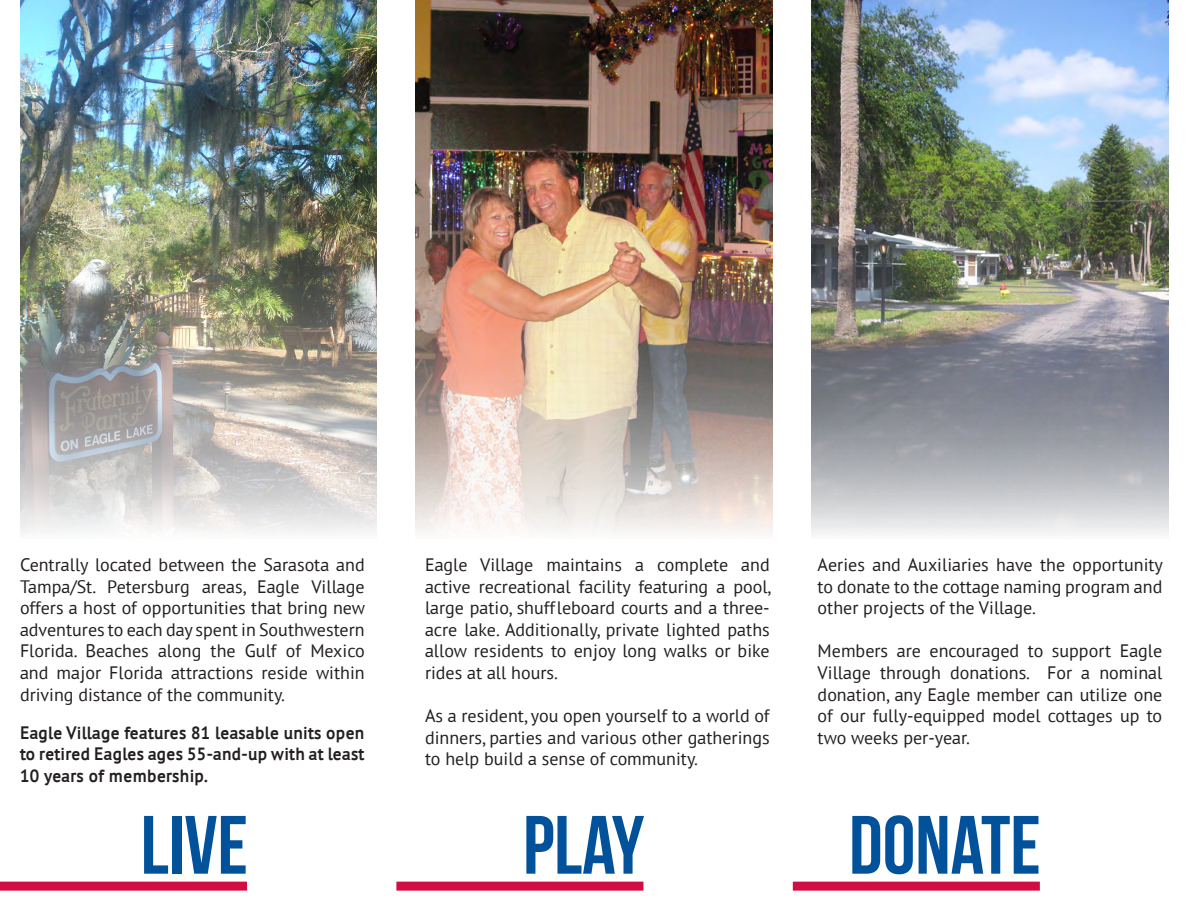
<style>
.page{position:relative;width:1188px;height:918px;background:#fff}
.page>*{position:absolute;margin:0;border:0;box-sizing:border-box;transform-origin:0 0}
.t1{font:82.5px "Bebas Neue";color:#01529a}
.t2{font:18px/21.6px "Sheep Sans";color:#231f20;text-align:justify}
.t3{font:700 18px/21.6px "Sheep Sans";color:#231f20;text-align:justify}
</style>
<div class="page">
<img style="left:20px;top:0;width:356px;height:532px">
<img style="left:812px;top:0;width:356px;height:534px">
<div style="left:793px;top:882px;width:247px;height:9px;background:#d20d44"></div>
<div style="left:396px;top:882px;width:247px;height:9px;background:#d20d44"></div>
<div style="left:0;top:882px;width:247px;height:9px;background:#d20d44"></div>
<img style="left:416px;top:0;width:356px;height:534px">
<p class="t2" style="left:20px;top:555px;width:347px">Centrally located between the Sarasota and Tampa/St. Petersburg areas, Eagle Village offers a host of opportunities that bring new adventures to each day spent in Southwestern Florida. Beaches along the Gulf of Mexico and major Florida attractions reside within driving distance of the community.</p>
<p class="t3" style="left:20px;top:721px;width:346px">Eagle Village features 81 leasable units open to retired Eagles ages 55-and-up with at least 10 years of membership.</p>
<p class="t2" style="left:425px;top:555px;width:348px">Eagle Village maintains a complete and active recreational facility featuring a pool, large patio, shuff leboard courts and a three&shy;acre lake. Additionally, private lighted paths allow residents to enjoy long walks or bike rides at all hours.</p>
<p class="t2" style="left:425px;top:706px;width:346px">As a resident, you open yourself to a world of dinners, parties and various other gatherings to help build a sense of community.</p>
<p class="t2" style="left:818px;top:555px;width:347px">Aeries and Auxiliaries have the opportunity to donate to the cottage naming program and other projects of the Village.</p>
<p class="t2" style="left:818px;top:641px;width:346px">Members are encouraged to support Eagle Village through donations. For a nominal donation, any Eagle member can utilize one of our fully-equipped model cottages up to two weeks per-year.</p>
<p class="t1" style="left:141px;top:800px;width:109px">LIVE</p>
<p class="t1" style="left:523px;top:800px;width:123px">Play</p>
<p class="t1" style="left:849px;top:800px;width:193px">DONATE</p>
</div>
